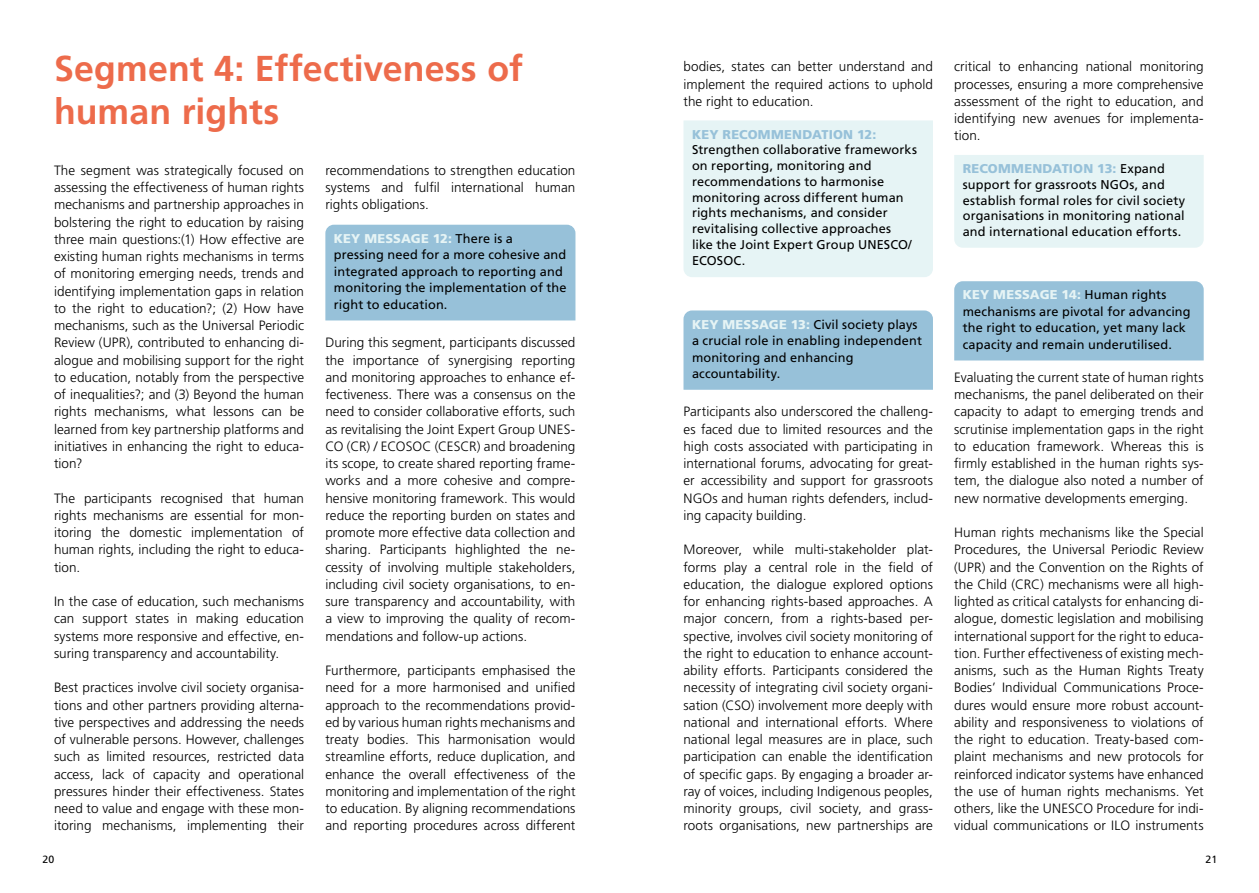
<style>
.page{position:relative;width:1259px;height:893px;background:#fff}
.page>*{position:absolute;margin:0;border:0;box-sizing:border-box;transform-origin:0 0}
.t1{font:700 36px/43.3px "Frutiger LT Pro";letter-spacing:.005em;color:#ed6b4b}
.t2{font:300 13.5px/17.2px "Frutiger LT Pro";color:#000;text-align:justify}
.t3{font:12.75px/16.5px "Frutiger LT Pro";letter-spacing:.01em;color:#000}
.t4{font:900 12.75px "Frutiger LT Pro";letter-spacing:.015em;color:#97c1d9}
.t5{font:10.5px "Frutiger LT Pro";color:#000}
.s1{font-weight:900;color:#e6f4f5}
.s2{font-weight:900;color:#97c1d9}
</style>
<div class="page">
<div style="left:325px;top:225px;width:250px;height:95px;background:#97c1d9"></div>
<div style="left:683px;top:120px;width:250px;height:157px;background:#e6f4f5"></div>
<div style="left:683px;top:310px;width:250px;height:80px;background:#97c1d9"></div>
<div style="left:954px;top:155px;width:249px;height:93px;background:#e6f4f5"></div>
<div style="left:954px;top:281px;width:249px;height:79px;background:#97c1d9"></div>
<h1 class="t1" style="left:54px;top:47px;width:470px">Segment 4: Effectiveness of human rights</h1>
<p class="t2" style="left:54px;top:162px;width:252px">The segment was strategically focused on assessing the effectiveness of human rights mechanisms and partnership approaches in bolstering the right to education by raising three main questions:(1) How effective are existing human rights mechanisms in terms of monitoring emerging needs, trends and identifying implementation gaps in relation to the right to education?; (2) How have mechanisms, such as the Universal Periodic Review (UPR), contributed to enhancing di&shy;alogue and mobilising support for the right to education, notably from the perspective of inequalities?; and (3) Beyond the human rights mechanisms, what lessons can be learned from key partnership platforms and initiatives in enhancing the right to educa&shy;tion?</p>
<p class="t2" style="left:54px;top:489px;width:252px">The participants recognised that human rights mechanisms are essential for mon&shy;itoring the domestic implementation of human rights, including the right to educa&shy;tion.</p>
<p class="t2" style="left:54px;top:593px;width:252px">In the case of education, such mechanisms can support states in making education systems more responsive and effective, en&shy;suring transparency and accountability.</p>
<p class="t2" style="left:54px;top:679px;width:252px">Best practices involve civil society organisa&shy;tions and other partners providing alterna&shy;tive perspectives and addressing the needs of vulnerable persons. However, challenges such as limited resources, restricted data access, lack of capacity and operational pressures hinder their effectiveness. States need to value and engage with these mon&shy;itoring mechanisms, implementing their</p>
<p class="t2" style="left:325px;top:162px;width:252px">recommendations to strengthen education systems and fulfil international human rights obligations.</p>
<p class="t3" style="left:334px;top:230px;width:234px"><span class="s1">KEY MESSAGE 12:</span> There is a<br>pressing need for a more cohesive and integrated approach to reporting and monitoring the implementation of the right to education.</p>
<p class="t2" style="left:325px;top:334px;width:252px">During this segment, participants discussed the importance of synergising reporting and monitoring approaches to enhance ef&shy;fectiveness. There was a consensus on the need to consider collaborative efforts, such as revitalising the Joint Expert Group UNES-CO (CR) / ECOSOC (CESCR) and broadening its scope, to create shared reporting frame&shy;works and a more cohesive and compre&shy;hensive monitoring framework. This would reduce the reporting burden on states and promote more effective data collection and sharing. Participants highlighted the ne&shy;cessity of involving multiple stakeholders, including civil society organisations, to en&shy;sure transparency and accountability, with a view to improving the quality of recom&shy;mendations and follow-up actions.</p>
<p class="t2" style="left:325px;top:662px;width:252px">Furthermore, participants emphasised the need for a more harmonised and unified approach to the recommendations provid&shy;ed by various human rights mechanisms and treaty bodies. This harmonisation would streamline efforts, reduce duplication, and enhance the overall effectiveness of the monitoring and implementation of the right to education. By aligning recommendations and reporting procedures across different</p>
<p class="t2" style="left:683px;top:58px;width:251px">bodies, states can better understand and implement the required actions to uphold the right to education.</p>
<p class="t4" style="left:692px;top:126px;width:186px">KEY RECOMMENDATION 12:</p>
<p class="t3" style="left:692px;top:142px;width:226px;line-height:15.9px">Strengthen collaborative frameworks on reporting, monitoring and recommendations to harmonise monitoring across different human rights mechanisms, and consider revitalising collective approaches<br>like the Joint Expert Group UNESCO/<br>ECOSOC.</p>
<p class="t3" style="left:692px;top:316px;width:231px"><span class="s1">KEY MESSAGE 13:</span> Civil society plays a crucial role in enabling independent monitoring and enhancing accountability.</p>
<p class="t2" style="left:683px;top:403px;width:251px">Participants also underscored the challeng&shy;es faced due to limited resources and the high costs associated with participating in international forums, advocating for great&shy;er accessibility and support for grassroots NGOs and human rights defenders, includ&shy;ing capacity building.</p>
<p class="t2" style="left:683px;top:541px;width:251px">Moreover, while multi-stakeholder plat&shy;forms play a central role in the field of education, the dialogue explored options for enhancing rights-based approaches. A major concern, from a rights-based per&shy;spective, involves civil society monitoring of the right to education to enhance account&shy;ability efforts. Participants considered the necessity of integrating civil society organi&shy;sation (CSO) involvement more deeply with national and international efforts. Where national legal measures are in place, such participation can enable the identification of specific gaps. By engaging a broader ar&shy;ray of voices, including Indigenous peoples, minority groups, civil society, and grass&shy;roots organisations, new partnerships are</p>
<p class="t2" style="left:954px;top:58px;width:251px">critical to enhancing national monitoring processes, ensuring a more comprehensive assessment of the right to education, and identifying new avenues for implementa&shy;tion.</p>
<p class="t3" style="left:962px;top:161px;width:224px;line-height:15.8px"><span class="s2">RECOMMENDATION 13:</span> Expand support for grassroots NGOs, and establish formal roles for civil society organisations in monitoring national and international education efforts.</p>
<p class="t3" style="left:962px;top:287px;width:229px"><span class="s1">KEY MESSAGE 14:</span> Human rights mechanisms are pivotal for advancing the right to education, yet many lack capacity and remain underutilised.</p>
<p class="t2" style="left:954px;top:369px;width:251px">Evaluating the current state of human rights mechanisms, the panel deliberated on their capacity to adapt to emerging trends and scrutinise implementation gaps in the right to education framework. Whereas this is firmly established in the human rights sys&shy;tem, the dialogue also noted a number of new normative developments emerging.</p>
<p class="t2" style="left:954px;top:524px;width:251px">Human rights mechanisms like the Special Procedures, the Universal Periodic Review (UPR) and the Convention on the Rights of the Child (CRC) mechanisms were all high&shy;lighted as critical catalysts for enhancing di&shy;alogue, domestic legislation and mobilising international support for the right to educa&shy;tion. Further effectiveness of existing mech&shy;anisms, such as the Human Rights Treaty Bodies’ Individual Communications Proce&shy;dures would ensure more robust account&shy;ability and responsiveness to violations of the right to education. Treaty-based com&shy;plaint mechanisms and new protocols for reinforced indicator systems have enhanced the use of human rights mechanisms. Yet others, like the UNESCO Procedure for indi&shy;vidual communications or ILO instruments</p>
<p class="t5" style="left:43px;top:853px;width:13px">20</p>
<p class="t5" style="left:1205px;top:853px;width:13px">21</p>
</div>
